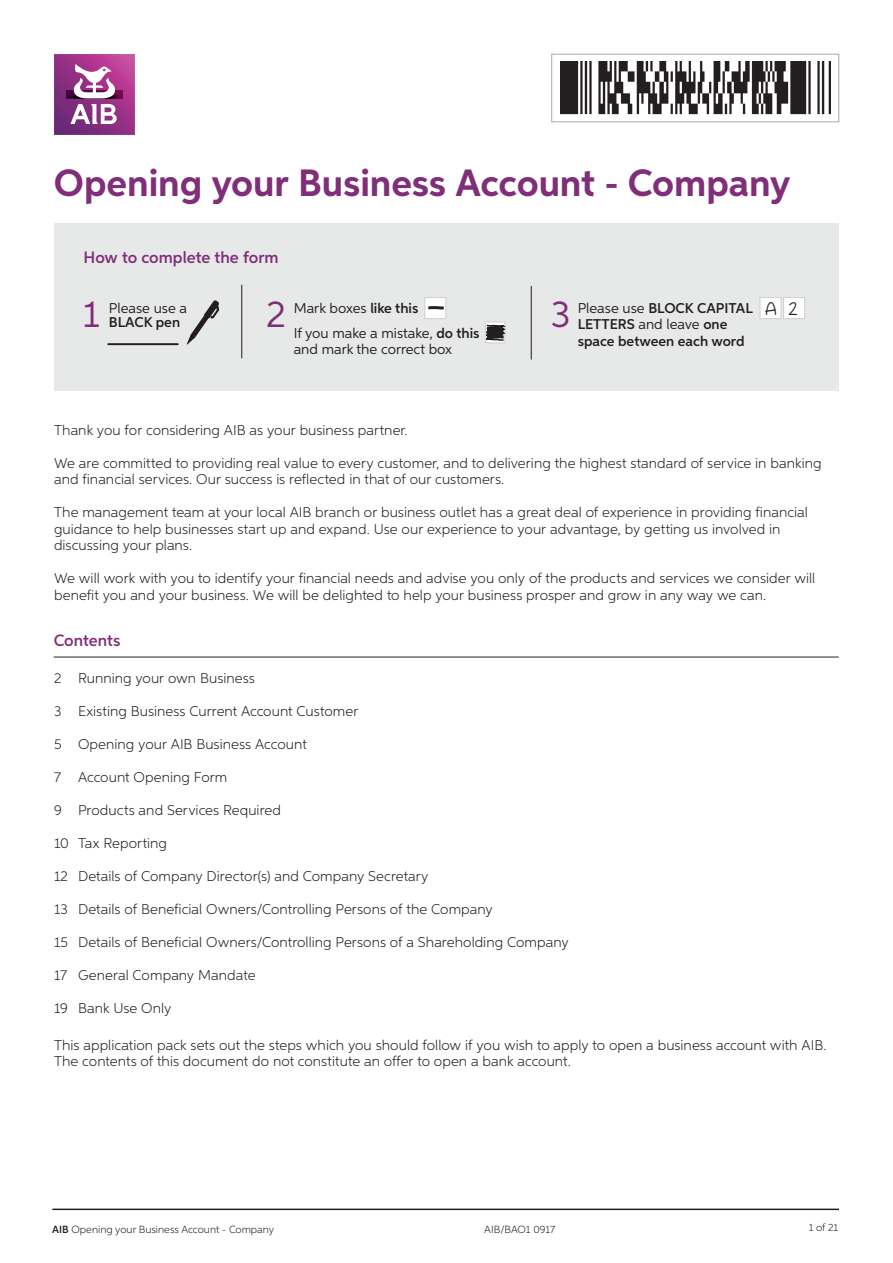
<style>
.page{position:relative;width:893px;height:1263px;background:#fff}
.page>*{position:absolute;margin:0;border:0;box-sizing:border-box;transform-origin:0 0}
.t1{font:700 38.1px "Aspira";letter-spacing:-.005em;color:#812e7a}
.t2{font:37.5px "Aspira";color:#812e7a}
.t3{font:18px "Coffee At Midnight Demo";color:#231f20}
.Section_Heading{font:600 16.5px "Aspira";color:#812e7a}
.Body_Copy{font:300 14.25px/16.5px "Aspira";letter-spacing:.005em;color:#231f20}
.t4{font:14.25px/16.5px "Aspira";color:#231f20}
.t5{font:600 14.25px/16.5px "Aspira";color:#231f20}
.Answers{font:300 10.5px "Aspira";color:#231f20}
.s1{font-weight:600}
.s2{font-weight:400}
</style>
<div class="page">
<hr style="left:52px;top:1208px;width:787px;height:2px;background:#231f20">
<div style="left:54px;top:223px;width:785px;height:167px;background:#e7e8e8"></div>
<div style="left:759px;top:297px;width:23px;height:22px;background:#fff;border:1px solid #d1d3d4"></div>
<div style="left:783px;top:297px;width:22px;height:22px;background:#fff;border:1px solid #d1d3d4"></div>
<svg style="left:485px;top:321px;width:20px;height:22px"></svg>
<svg style="left:485px;top:323px;width:21px;height:18px"></svg>
<div style="left:424px;top:297px;width:22px;height:22px;background:#fff;border:1px solid #d1d3d4"></div>
<svg style="left:425px;top:304px;width:21px;height:7px"></svg>
<hr style="left:241px;top:285px;width:1px;height:73px;background:#231f20">
<hr style="left:531px;top:286px;width:1px;height:74px;background:#231f20">
<svg style="left:187px;top:300px;width:32px;height:45px"></svg>
<hr style="left:108px;top:343px;width:70px;height:2px;background:#231f20">
<svg style="left:54px;top:54px;width:81px;height:81px;background:#a65598"></svg>
<div style="left:551px;top:54px;width:288px;height:68px;background:#fff;border:1px solid #a7a9ac"></div>
<img style="left:560px;top:62px;width:270px;height:52px">
<hr style="left:54px;top:657px;width:785px;height:1px;background:#231f20">
<p class="t1" style="left:54px;top:160px;width:738px">Opening your Business Account - Company</p>
<p class="Section_Heading" style="left:83px;top:247px;width:197px">How to complete the form</p>
<p class="t4" style="left:109px;top:299px;width:80px">Please use a</p>
<p class="t2" style="left:266px;top:291px;width:21px">2</p>
<p class="t2" style="left:83px;top:291px;width:19px">1</p>
<p class="t5" style="left:109px;top:314px;width:73px">BLACK pen</p>
<p class="t4" style="left:294px;top:299px;width:126px">Mark boxes <span class="s1">like this</span></p>
<p class="t4" style="left:294px;top:324px;width:187px">If you make a mistake, <span class="s1">do this </span>and mark the correct box</p>
<p class="t2" style="left:551px;top:291px;width:21px">3</p>
<p class="t5" style="left:578px;top:300px;width:177px"><span class="s2">Please use</span> BLOCK CAPITAL<br>LETTERS <span class="s2">and leave</span> one space between each word</p>
<p class="t3" style="left:765px;top:297px;width:14px">A</p>
<p class="t3" style="left:788px;top:297px;width:11px">2</p>
<p class="Body_Copy" style="left:54px;top:421px;width:355px">Thank you for considering AIB as your business partner.</p>
<p class="Body_Copy" style="left:54px;top:454px;width:769px">We are committed to providing real value to every customer, and to delivering the highest standard of service in banking and financial services. Our success is reflected in that of our customers.</p>
<p class="Body_Copy" style="left:54px;top:504px;width:755px">The management team at your local AIB branch or business outlet has a great deal of experience in providing financial guidance to help businesses start up and expand. Use our experience to your advantage, by getting us involved in discussing your plans.</p>
<p class="Body_Copy" style="left:54px;top:570px;width:763px">We will work with you to identify your financial needs and advise you only of the products and services we consider will benefit you and your business. We will be delighted to help your business prosper and grow in any way we can.</p>
<p class="Section_Heading" style="left:54px;top:630px;width:68px">Contents</p>
<p class="Body_Copy" style="left:54px;top:670px;width:202px">2 Running your own Business</p>
<p class="Body_Copy" style="left:54px;top:703px;width:306px">3 Existing Business Current Account Customer</p>
<p class="Body_Copy" style="left:54px;top:736px;width:254px">5 Opening your AIB Business Account</p>
<p class="Body_Copy" style="left:54px;top:769px;width:175px">7 Account Opening Form</p>
<p class="Body_Copy" style="left:54px;top:802px;width:228px">9 Products and Services Required</p>
<p class="Body_Copy" style="left:54px;top:835px;width:115px">10 Tax Reporting</p>
<p class="Body_Copy" style="left:54px;top:868px;width:376px">12 Details of Company Director(s) and Company Secretary</p>
<p class="Body_Copy" style="left:54px;top:901px;width:440px">13 Details of Beneficial Owners/Controlling Persons of the Company</p>
<p class="Body_Copy" style="left:54px;top:934px;width:516px">15 Details of Beneficial Owners/Controlling Persons of a Shareholding Company</p>
<p class="Body_Copy" style="left:54px;top:967px;width:203px">17 General Company Mandate</p>
<p class="Body_Copy" style="left:54px;top:1000px;width:119px">19 Bank Use Only</p>
<p class="Body_Copy" style="left:54px;top:1036px;width:774px">This application pack sets out the steps which you should follow if you wish to apply to open a business account with AIB.<br>The contents of this document do not constitute an offer to open a bank account.</p>
<p class="Answers" style="left:52px;top:1223px;width:223px"><span class="s1">AIB</span> Opening your Business Account - Company</p>
<p class="Answers" style="left:484px;top:1223px;width:73px">AIB/BAO1 0917</p>
<p class="Answers" style="left:809px;top:1221px;width:31px">1 of 21</p>
</div>
